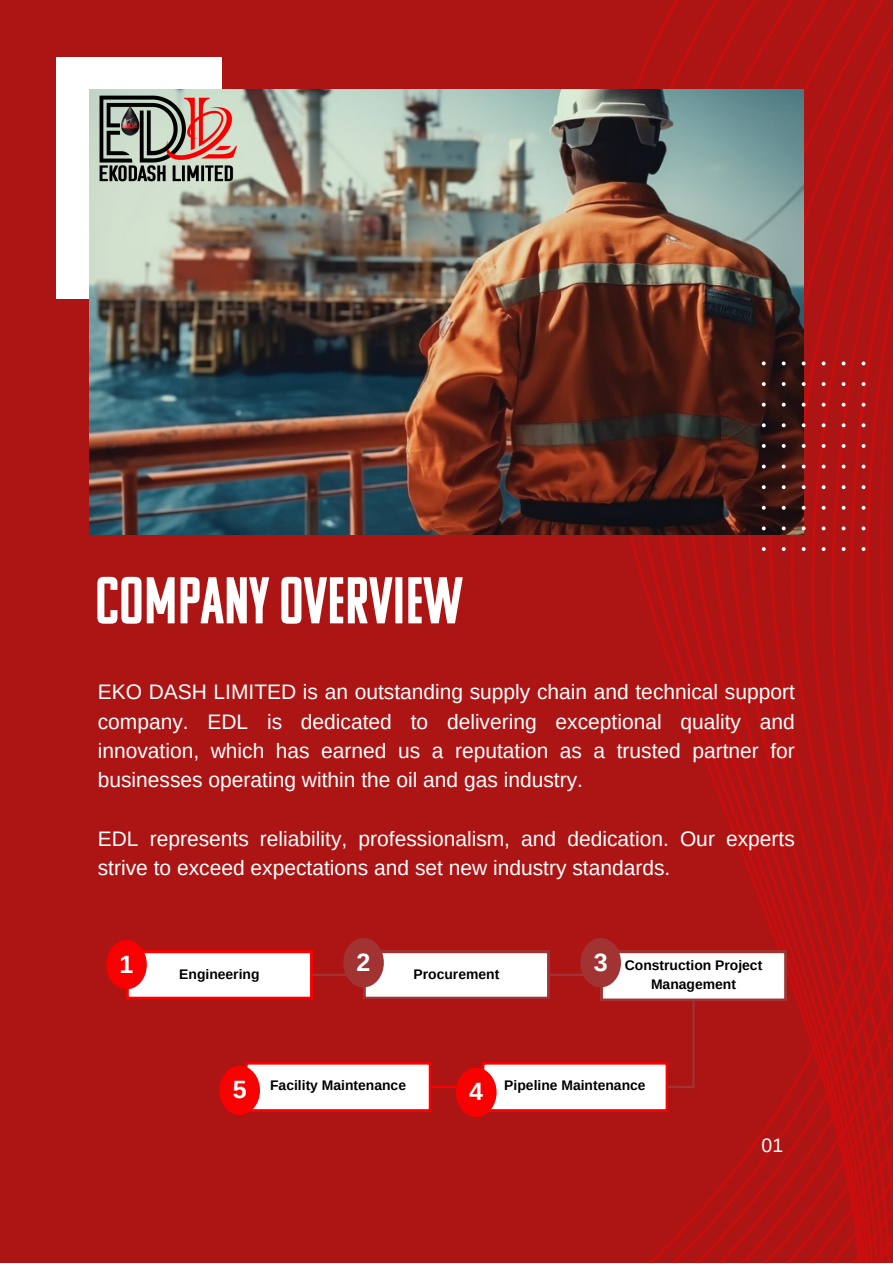
<style>
.page{position:relative;width:893px;height:1264px;background:#fff}
.page>*{position:absolute;margin:0;border:0;box-sizing:border-box;transform-origin:0 0}
.t1{font:66px "Komu A";color:#fff}
.t2{font:700 25.05px "Arimo";color:#fff}
.t3{font:21px/29.2px "Arimo";color:#fff;text-align:justify}
.t4{font:19.5px "Arimo";color:#fff}
.t5{font:700 13.95px/19px "Arimo";color:#000;text-align:center}
</style>
<div class="page">
<div style="left:0;top:0;width:892px;height:1262px;background:#ad1515"></div>
<div style="left:57px;top:57px;width:165px;height:241px;background:#fff"></div>
<svg style="left:535px;top:0;width:357px;height:1262px"></svg>
<img style="left:89px;top:89px;width:714px;height:445px">
<svg style="left:761px;top:361px;width:104px;height:190px"></svg>
<svg style="left:363px;top:950px;width:186px;height:48px;background:#f4e9e9"></svg>
<svg style="left:600px;top:950px;width:186px;height:50px;background:#f4e9e9"></svg>
<svg style="left:126px;top:950px;width:186px;height:48px;background:#fee3e3"></svg>
<div style="left:106px;top:940px;width:41px;height:49px;background:#f80101;border-radius:50%"></div>
<div style="left:343px;top:938px;width:41px;height:49px;background:#a13433;border-radius:50%"></div>
<svg style="left:482px;top:1062px;width:185px;height:49px;background:#fee4e4"></svg>
<svg style="left:245px;top:1062px;width:186px;height:49px;background:#fee3e3"></svg>
<div style="left:219px;top:1065px;width:41px;height:49px;background:#f80101;border-radius:50%"></div>
<hr style="left:312px;top:973px;width:51px;height:3px;background:#a13433">
<hr style="left:549px;top:973px;width:51px;height:3px;background:#a13433">
<div style="left:580px;top:938px;width:41px;height:49px;background:#a13433;border-radius:50%"></div>
<hr style="left:692px;top:998px;width:2px;height:89px;background:#a13433">
<hr style="left:667px;top:1085px;width:25px;height:3px;background:#a13433">
<hr style="left:431px;top:1085px;width:51px;height:2px;background:#f80101">
<div style="left:456px;top:1067px;width:40px;height:50px;background:#f80101;border-radius:50%"></div>
<img style="left:89px;top:89px;width:151px;height:100px">
<p class="t1" style="left:95px;top:574px;width:369px">COMPANY OVERVIEW</p>
<p class="t3" style="left:98px;top:677px;width:698px">EKO DASH LIMITED is an outstanding supply chain and technical support company. EDL is dedicated to delivering exceptional quality and innovation, which has earned us a reputation as a trusted partner for businesses operating within the oil and gas industry.</p>
<p class="t3" style="left:98px;top:823px;width:698px">EDL represents reliability, professionalism, and dedication. Our experts strive to exceed expectations and set new industry standards.</p>
<p class="t2" style="left:119px;top:949px;width:15px">1</p>
<p class="t5" style="left:179px;top:964px;width:82px">Engineering</p>
<p class="t2" style="left:356px;top:947px;width:15px">2</p>
<p class="t2" style="left:593px;top:947px;width:15px">3</p>
<p class="t5" style="left:413px;top:964px;width:87px">Procurement</p>
<p class="t5" style="left:624px;top:955px;width:139px">Construction Project<br>Management</p>
<p class="t2" style="left:233px;top:1075px;width:15px">5</p>
<p class="t5" style="left:270px;top:1076px;width:137px">Facility Maintenance</p>
<p class="t5" style="left:504px;top:1076px;width:143px">Pipeline Maintenance</p>
<p class="t2" style="left:469px;top:1077px;width:15px">4</p>
<p class="t4" style="left:761px;top:1134px;width:23px">01</p>
</div>
